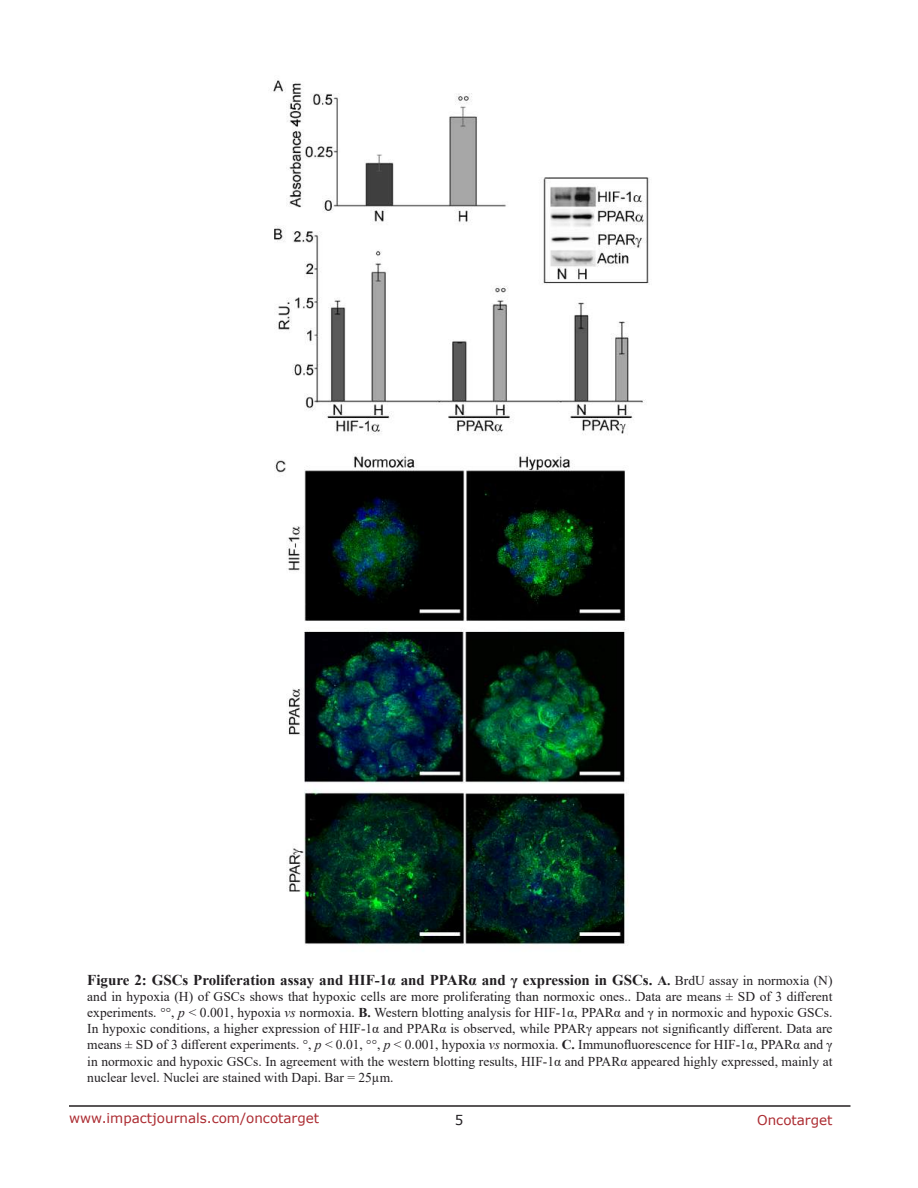
<style>
.page{position:relative;width:918px;height:1188px;background:#fff}
.page>*{position:absolute;margin:0;border:0;box-sizing:border-box;transform-origin:0 0}
.t1{font:700 15px "Times New Roman";color:#221f22}
.t2{font:13.5px/16.2px "Times New Roman";color:#221f22;text-align:justify}
.t3{font:13.5px "Verdana";color:#ac2b31}
.t4{font:13.5px "Verdana";color:#221f22}
.s1{font-size:13.5px}
.s2{font-weight:400;font-size:13.5px}
.s3{font-style:italic}
.s4{font-weight:700}
</style>
<div class="page">
<hr style="left:69px;top:1105px;width:781px;height:2px;background:#231f20">
<img style="left:273px;top:80px;width:377px;height:865px">
<p class="t1" style="left:87px;top:969px;width:747px">Figure 2: GSCs Proliferation assay and HIF-1α and PPARα and γ expression in GSCs. <span class="s1">A.</span> <span class="s2">BrdU assay in normoxia (N)</span></p>
<p class="t2" style="left:87px;top:988px;width:747px">and in hypoxia (H) of GSCs shows that hypoxic cells are more proliferating than normoxic ones.. Data are means ± SD of 3 different experiments. °°, <span class="s3">p</span> &lt; 0.001, hypoxia <span class="s3">vs</span> normoxia. <span class="s4">B.</span> Western blotting analysis for HIF-1α, PPARα and γ in normoxic and hypoxic GSCs.<br>In hypoxic conditions, a higher expression of HIF-1α and PPARα is observed, while PPARγ appears not significantly different. Data are means ± SD of 3 different experiments. °, <span class="s3">p</span> &lt; 0.01, °°, <span class="s3">p</span> &lt; 0.001, hypoxia <span class="s3">vs</span> normoxia. <span class="s4">C.</span> Immunofluorescence for HIF-1α, PPARα and γ in normoxic and hypoxic GSCs. In agreement with the western blotting results, HIF-1α and PPARα appeared highly expressed, mainly at nuclear level. Nuclei are stained with Dapi. Bar = 25µm.</p>
<p class="t3" style="left:69px;top:1109px;width:252px">www.impactjournals.com/oncotarget</p>
<p class="t4" style="left:455px;top:1111px;width:10px">5</p>
<p class="t3" style="left:757px;top:1111px;width:77px">Oncotarget</p>
</div>
